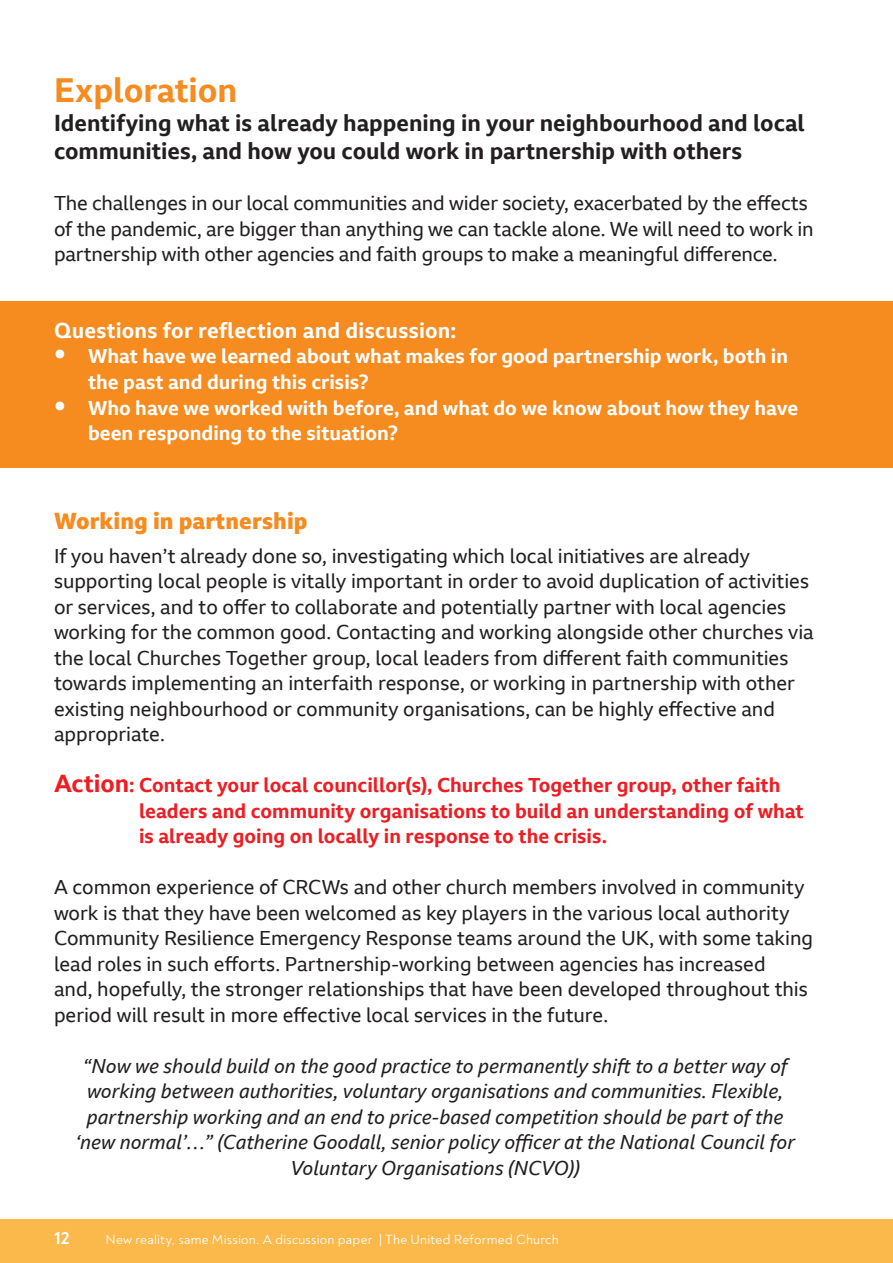
<style>
.page{position:relative;width:893px;height:1263px;background:#fff}
.page>*{position:absolute;margin:0;border:0;box-sizing:border-box;transform-origin:0 0}
.t1{font:700 33px "BBC Reith Sans";letter-spacing:-.005em;color:#f68b1f}
.t2{font:700 22.5px/28.5px "BBC Reith Sans";color:#231f20}
.t3{font:800 22.5px "BBC Reith Sans";letter-spacing:.005em;color:#f68b1f}
.t4{font:700 21px "BBC Reith Sans";letter-spacing:.015em;color:#fff}
.t5{font:19.5px/25.5px "BBC Reith Sans";color:#231f20}
.t6{font:italic 19.5px/25.5px "BBC Reith Sans";color:#231f20;text-align:center}
.t7{font:700 19.5px/25.5px "BBC Reith Sans";color:#fff}
.t8{font:700 19.5px/25.5px "BBC Reith Sans";color:#ee1d23}
.t9{font:700 18px "Noah";color:#fff}
.t10{font:13.5px "Noah";letter-spacing:.02em;color:#fff}
.s1{font-weight:400;font-size:33px}
.s2{font-size:24px}
</style>
<div class="page">
<div style="left:0;top:1219px;width:893px;height:44px;background:#fcb94b"></div>
<hr style="left:892px;top:1037px;width:1px;height:182px;background:#f68b1f">
<div style="left:0;top:301px;width:893px;height:167px;background:#f68b1f"></div>
<h1 class="t1" style="left:54px;top:70px;width:185px">Exploration</h1>
<p class="t2" style="left:54px;top:108px;width:752px">Identifying what is already happening in your neighbourhood and local communities, and how you could work in partnership with others</p>
<p class="t5" style="left:54px;top:190px;width:761px">The challenges in our local communities and wider society, exacerbated by the effects of the pandemic, are bigger than anything we can tackle alone. We will need to work in partnership with other agencies and faith groups to make a meaningful difference.</p>
<p class="t4" style="left:54px;top:317px;width:404px">Questions for reflection and discussion:</p>
<p class="t7" style="left:88px;top:344px;width:702px;text-indent:-34px"><span class="s1">•</span> What have we learned about what makes for good partnership work, both in the past and during this crisis?</p>
<p class="t7" style="left:88px;top:395px;width:712px;text-indent:-34px"><span class="s1">•</span> Who have we worked with before, and what do we know about how they have been responding to the situation?</p>
<p class="t3" style="left:54px;top:506px;width:255px">Working in partnership</p>
<p class="t5" style="left:54px;top:542px;width:761px">If you haven’t already done so, investigating which local initiatives are already supporting local people is vitally important in order to avoid duplication of activities or services, and to offer to collaborate and potentially partner with local agencies working for the common good. Contacting and working alongside other churches via the local Churches Together group, local leaders from different faith communities towards implementing an interfaith response, or working in partnership with other existing neighbourhood or community organisations, can be highly effective and appropriate.</p>
<p class="t8" style="left:139px;top:772px;width:666px;text-indent:-85px"><span class="s2">Action</span>: Contact your local councillor(s), Churches Together group, other faith leaders and community organisations to build an understanding of what is already going on locally in response to the crisis.</p>
<p class="t5" style="left:54px;top:874px;width:761px">A common experience of CRCWs and other church members involved in community work is that they have been welcomed as key players in the various local authority Community Resilience Emergency Response teams around the UK, with some taking lead roles in such efforts. Partnership-working between agencies has increased<br>and, hopefully, the stronger relationships that have been developed throughout this period will result in more effective local services in the future.</p>
<p class="t6" style="left:75px;top:1053px;width:721px">“Now we should build on the good practice to permanently shift to a better way of working between authorities, voluntary organisations and communities. Flexible, partnership working and an end to price-based competition should be part of the ‘new normal’…” (Catherine Goodall, senior policy officer at the National Council for Voluntary Organisations (NCVO))</p>
<p class="t9" style="left:54px;top:1226px;width:17px">12</p>
<p class="t10" style="left:106px;top:1231px;width:455px">New reality, same Mission. A discussion paper | The United Reformed Church</p>
</div>
